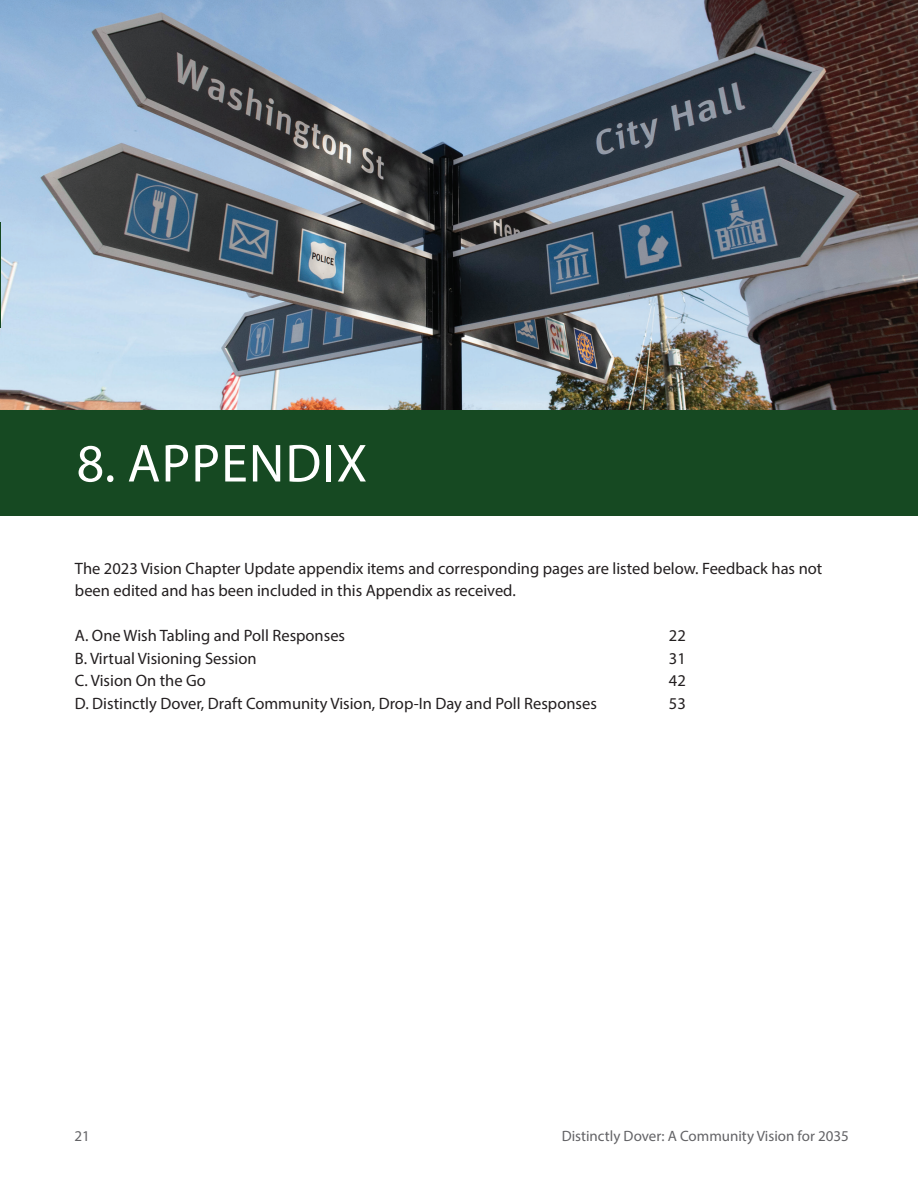
<style>
.page{position:relative;width:918px;height:1188px;background:#fff}
.page>*{position:absolute;margin:0;border:0;box-sizing:border-box;transform-origin:0 0}
.t1{font:54px "Myriad Pro";letter-spacing:.02em;color:#fff}
.t2{font:16.5px/22.5px "Myriad Pro";color:#231f20}
.t3{font:15px "Myriad Pro";color:#636366}
</style>
<div class="page">
<img style="left:1px;top:0;width:917px;height:410px">
<hr style="left:0;top:222px;width:1px;height:106px;background:#164922">
<div style="left:0;top:410px;width:918px;height:106px;background:#164922"></div>
<h1 class="t1" style="left:77px;top:430px;width:292px">8. APPENDIX</h1>
<p class="t2" style="left:75px;top:557px;width:749px">The 2023 Vision Chapter Update appendix items and corresponding pages are listed below. Feedback has not been edited and has been included in this Appendix as received.</p>
<p class="t2" style="left:75px;top:624px;width:272px">A. One Wish Tabling and Poll Responses</p>
<p class="t2" style="left:669px;top:624px;width:18px">22</p>
<p class="t2" style="left:75px;top:647px;width:183px">B. Virtual Visioning Session</p>
<p class="t2" style="left:669px;top:647px;width:18px">31</p>
<p class="t2" style="left:75px;top:669px;width:133px">C. Vision On the Go</p>
<p class="t2" style="left:669px;top:669px;width:18px">42</p>
<p class="t2" style="left:75px;top:692px;width:523px">D. Distinctly Dover, Draft Community Vision, Drop-In Day and Poll Responses</p>
<p class="t2" style="left:669px;top:692px;width:18px">53</p>
<p class="t3" style="left:75px;top:1127px;width:17px">21</p>
<p class="t3" style="left:562px;top:1127px;width:289px">Distinctly Dover: A Community Vision for 2035</p>
</div>
